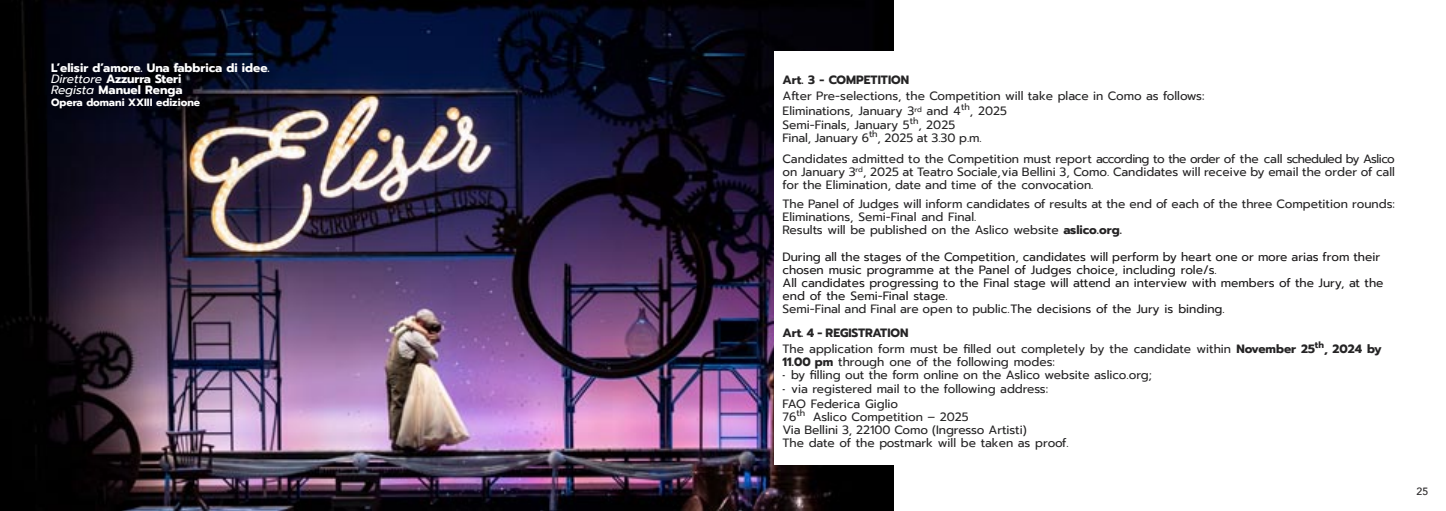
<style>
.page{position:relative;width:1446px;height:511px;background:#fff}
.page>*{position:absolute;margin:0;border:0;box-sizing:border-box;transform-origin:0 0}
.t1{font:12px/13px "Prompt";color:#252425}
.t2{font:12px/13px "Prompt";color:#1c1a1b}
.t3{font:700 12px/11.4px "Prompt";color:#fff}
.t4{font:700 12px "Prompt";color:#252425}
.t5{font:700 10.5px "Prompt";color:#fff}
.t6{font:500 10.5px "Avenir";color:#272526}
.s1{font-weight:400;font-style:italic}
.s2{font-weight:700}
.s3{color:#252425}
.s4{font-family:"Helvetica"}
</style>
<div class="page">
<img style="left:0;top:0;width:893px;height:510px">
<div style="left:774px;top:51px;width:621px;height:413px;background:#fff"></div>
<img style="left:41px;top:42px;width:411px;height:194px">
<p class="t3" style="left:51px;top:62px;width:220px">L’elisir d’amore. Una fabbrica di idee.<br><span class="s1">Direttore</span> Azzurra Steri<br><span class="s1">Regista</span> Manuel Renga</p>
<p class="t5" style="left:51px;top:94px;width:151px">Opera domani XXIII edizione</p>
<p class="t4" style="left:782px;top:71px;width:128px">Art. 3 - COMPETITION</p>
<p class="t1" style="left:782px;top:88px;width:423px;line-height:15.6px">After Pre-selections, the Competition will take place in Como as follows:<br>Eliminations, January 3<sup>rd</sup> and 4<sup>th</sup>, 2025</p>
<p class="t1" style="left:782px;top:118px;width:201px">Semi-Finals, January 5<sup>th</sup>, 2025<br>Final, January 6<sup>th</sup>, 2025 at 3.30 p.m.</p>
<p class="t1" style="left:782px;top:152px;width:614px;text-align:justify">Candidates admitted to the Competition must report according to the order of the call scheduled by Aslico on January 3<sup>rd</sup>, 2025 at Teatro Sociale,via Bellini 3, Como. Candidates will receive by email the order of call for the Elimination, date and time of the convocation.</p>
<p class="t1" style="left:782px;top:197px;width:614px">The Panel of Judges will inform candidates of results at the end of each of the three Competition rounds:<br>Eliminations, Semi-Final and Final.<br>Results will be published on the Aslico website <span class="s2">aslico.org.</span></p>
<p class="t2" style="left:782px;top:250px;width:602px">During all the stages of the Competition, candidates will perform by heart one or more arias from their chosen music programme at the Panel of Judges choice, including role/s.<br>All candidates progressing to the Final stage will attend an interview with members of the Jury, at the end of the Semi-Final stage.<br><span class="s3">Semi-Final and Final are open to public.</span>The decisions of the Jury is binding.</p>
<p class="t1" style="left:782px;top:325px;width:601px;line-height:15.6px"><span class="s2">Art. 4 - REGISTRATION<br></span>The application form must be filled out completely by the candidate within <span class="s2">November 25</span><sup>th</sup><span class="s2">, 2024 by</span></p>
<p class="t1" style="left:782px;top:355px;width:274px"><span class="s2">11.00 pm</span> through one of the following modes:</p>
<p class="t1" style="left:782px;top:368px;width:371px"><span class="s4">-</span> by filling out the form online on the Aslico website aslico.org;</p>
<p class="t1" style="left:782px;top:382px;width:267px;line-height:14.2px"><span class="s4">-</span> via registered mail to the following address:<br>FAO Federica Giglio</p>
<p class="t1" style="left:782px;top:409px;width:288px">76<sup>th</sup> Aslico Competition – 2025<br>Via Bellini 3, 22100 Como (Ingresso Artisti)<br>The date of the postmark will be taken as proof.</p>
<p class="t6" style="left:1416px;top:484px;width:13px">25</p>
</div>
